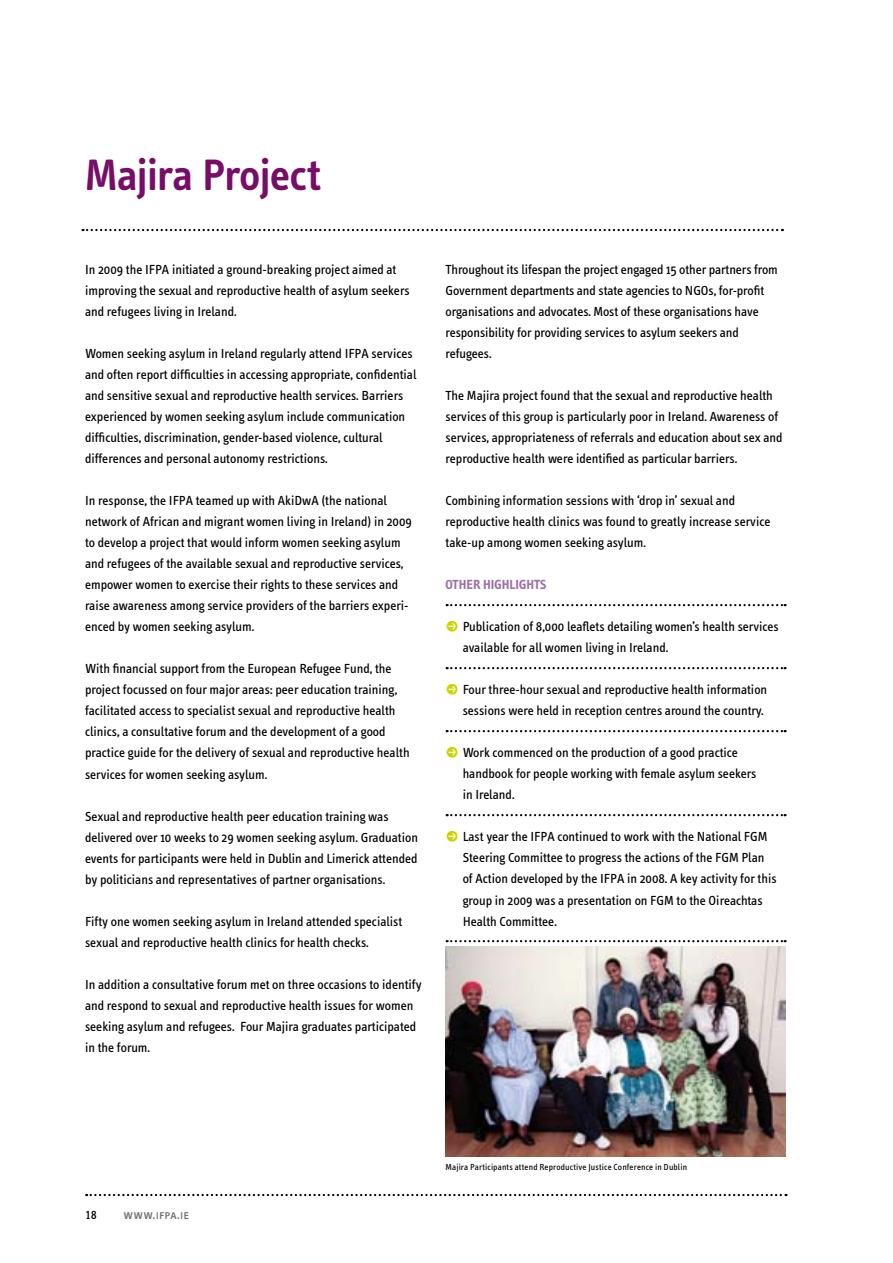
<style>
.page{position:relative;width:893px;height:1263px;background:#fff}
.page>*{position:absolute;margin:0;border:0;box-sizing:border-box;transform-origin:0 0}
.t1{font:600 45px "Info Text";letter-spacing:-.015em;color:#780d68}
.t2{font:13.5px/21px "Info Text";color:#000}
.t3{font:13.5px "Info Text Bold Caps";color:#9b6fa9}
.t4{font:13.5px "Info Text Book Caps";letter-spacing:.005em;color:#707173}
.t5{font:13.5px "Info Text Book Caps";color:#000}
.t6{font:9px "Info Text";letter-spacing:.015em;color:#000}
.s1{font-family:"Button Bonus Circle Negative";color:#cbd300}
</style>
<div class="page">
<svg style="left:86px;top:1194px;width:700px;height:2px"></svg>
<svg style="left:447px;top:604px;width:339px;height:2px"></svg>
<svg style="left:447px;top:667px;width:339px;height:2px"></svg>
<svg style="left:447px;top:730px;width:339px;height:2px"></svg>
<svg style="left:447px;top:814px;width:339px;height:2px"></svg>
<svg style="left:447px;top:940px;width:339px;height:2px"></svg>
<img style="left:446px;top:946px;width:340px;height:210px">
<svg style="left:83px;top:229px;width:700px;height:2px"></svg>
<h1 class="t1" style="left:85px;top:150px;width:237px">Majira Project</h1>
<p class="t2" style="left:85px;top:259px;width:326px">In 2009 the IFPA initiated a ground-breaking project aimed at improving the sexual and reproductive health of asylum seekers and refugees living in Ireland.</p>
<p class="t2" style="left:85px;top:344px;width:333px">Women seeking asylum in Ireland regularly attend IFPA services and often report difficulties in accessing appropriate, confidential and sensitive sexual and reproductive health services. Barriers experienced by women seeking asylum include communication difficulties, discrimination, gender-based violence, cultural differences and personal autonomy restrictions.</p>
<p class="t2" style="left:85px;top:491px;width:328px">In response, the IFPA teamed up with AkiDwA (the national network of African and migrant women living in Ireland) in 2009 to develop a project that would inform women seeking asylum and refugees of the available sexual and reproductive services, empower women to exercise their rights to these services and raise awareness among service providers of the barriers experi&shy;enced by women seeking asylum.</p>
<p class="t2" style="left:85px;top:659px;width:326px">With financial support from the European Refugee Fund, the project focussed on four major areas: peer education training, facilitated access to specialist sexual and reproductive health clinics, a consultative forum and the development of a good practice guide for the delivery of sexual and reproductive health services for women seeking asylum.</p>
<p class="t2" style="left:85px;top:806px;width:334px">Sexual and reproductive health peer education training was delivered over 10 weeks to 29 women seeking asylum. Graduation events for participants were held in Dublin and Limerick attended by politicians and representatives of partner organisations.</p>
<p class="t2" style="left:85px;top:911px;width:319px">Fifty one women seeking asylum in Ireland attended specialist sexual and reproductive health clinics for health checks.</p>
<p class="t2" style="left:85px;top:974px;width:338px">In addition a consultative forum met on three occasions to identify and respond to sexual and reproductive health issues for women seeking asylum and refugees. Four Majira graduates participated in the forum.</p>
<p class="t2" style="left:446px;top:259px;width:334px">Throughout its lifespan the project engaged 15 other partners from Government departments and state agencies to NGOs, for-profit organisations and advocates. Most of these organisations have responsibility for providing services to asylum seekers and refugees.</p>
<p class="t2" style="left:446px;top:386px;width:339px">The Majira project found that the sexual and reproductive health services of this group is particularly poor in Ireland. Awareness of services, appropriateness of referrals and education about sex and reproductive health were identified as particular barriers.</p>
<p class="t2" style="left:446px;top:491px;width:326px">Combining information sessions with ‘drop in’ sexual and reproductive health clinics was found to greatly increase service take-up among women seeking asylum.</p>
<p class="t3" style="left:446px;top:577px;width:102px">OTHER HIGHLIGHTS</p>
<p class="t2" style="left:463px;top:617px;width:318px;text-indent:-17px"><span class="s1">P</span> Publication of 8,000 leaflets detailing women’s health services available for all women living in Ireland.</p>
<p class="t2" style="left:446px;top:680px;width:323px;text-align:right"><span class="s1">P</span> Four three-hour sexual and reproductive health information sessions were held in reception centres around the country.</p>
<p class="t2" style="left:463px;top:743px;width:295px;text-indent:-17px"><span class="s1">P</span> Work commenced on the production of a good practice handbook for people working with female asylum seekers in Ireland.</p>
<p class="t2" style="left:463px;top:827px;width:315px;text-indent:-17px"><span class="s1">P</span> Last year the IFPA continued to work with the National FGM Steering Committee to progress the actions of the FGM Plan of Action developed by the IFPA in 2008. A key activity for this group in 2009 was a presentation on FGM to the Oireachtas Health Committee.</p>
<p class="t5" style="left:85px;top:1207px;width:13px">18</p>
<p class="t4" style="left:124px;top:1207px;width:67px">www.ifpa.ie</p>
<p class="t6" style="left:446px;top:1162px;width:243px">Majira Participants attend Reproductive Justice Conference in Dublin</p>
</div>
